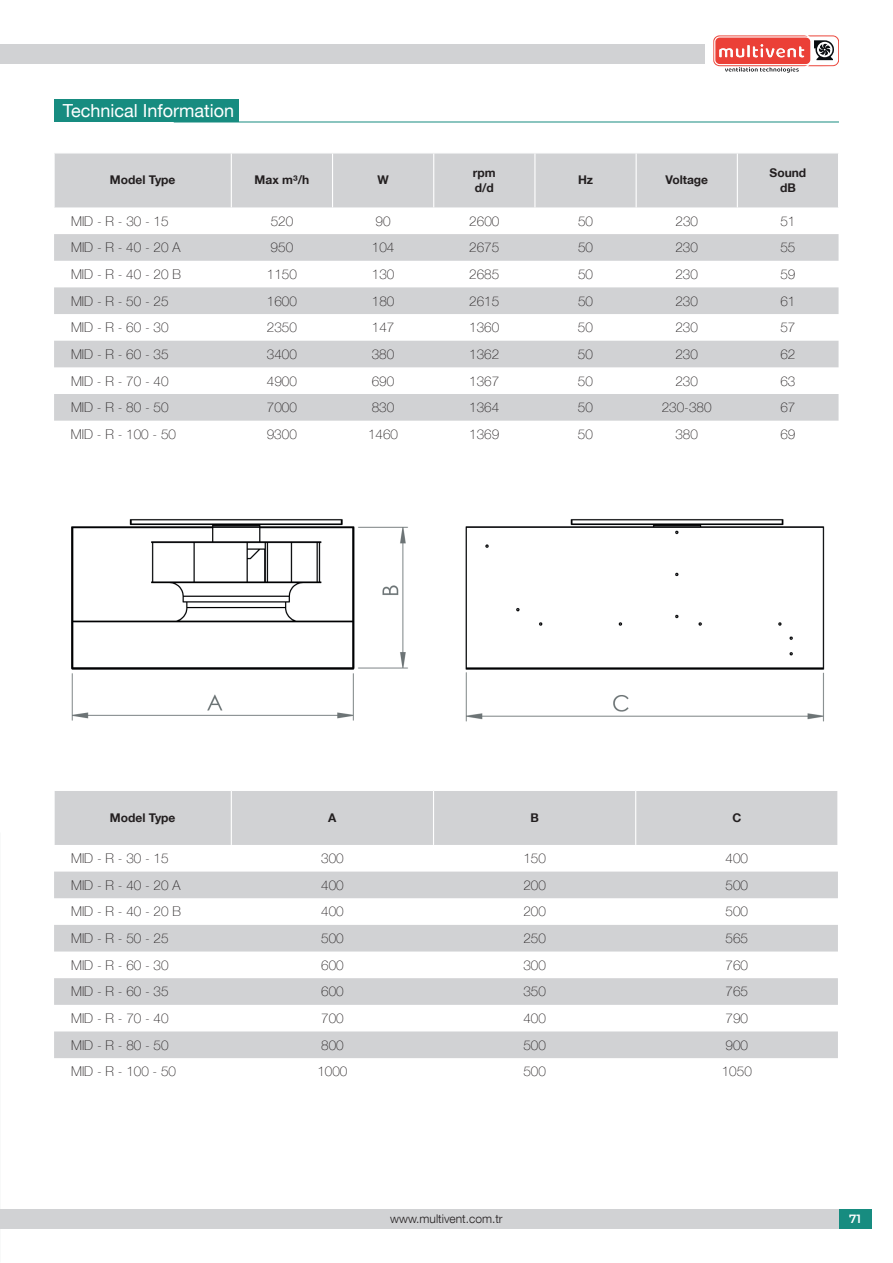
<style>
.page{position:relative;width:893px;height:1263px;background:#fff}
.page>*{position:absolute;margin:0;border:0;box-sizing:border-box;transform-origin:0 0}
.t1{font:18px "Helvetica Neue LT Std";color:#fff}
.t2{font:100 13.5px "Helvetica Neue LT Std";color:#231f20}
.t3{font:700 12px/14.4px "Helvetica Neue LT Std";color:#231f20}
.t4{font:300 12px "Helvetica Neue LT Std";color:#231f20}
.t5{font:600 12px "Montserrat";color:#fff}
</style>
<div class="page">
<div style="left:0;top:1209px;width:839px;height:19px;background:#d1d2d4"></div>
<div style="left:839px;top:1209px;width:32px;height:19px;background:#178c80"></div>
<div style="left:54px;top:100px;width:184px;height:22px;background:#178c80"></div>
<hr style="left:174px;top:122px;width:665px;height:1px;background:#178c80">
<div style="left:55px;top:153px;width:783px;height:54px;background:#d1d2d4"></div>
<svg style="left:54px;top:234px;width:784px;height:187px;fill:#d1d2d4"></svg>
<hr style="left:231px;top:153px;width:1px;height:54px;background:#fff">
<hr style="left:332px;top:153px;width:1px;height:54px;background:#fff">
<hr style="left:433px;top:153px;width:1px;height:54px;background:#fff">
<hr style="left:534px;top:153px;width:1px;height:54px;background:#fff">
<hr style="left:636px;top:153px;width:1px;height:54px;background:#fff">
<hr style="left:737px;top:153px;width:1px;height:54px;background:#fff">
<div style="left:55px;top:791px;width:782px;height:54px;background:#d1d2d4"></div>
<svg style="left:54px;top:871px;width:784px;height:187px;fill:#d1d2d4"></svg>
<hr style="left:231px;top:791px;width:1px;height:54px;background:#fff">
<hr style="left:433px;top:791px;width:1px;height:54px;background:#fff">
<hr style="left:635px;top:791px;width:1px;height:54px;background:#fff">
<img style="left:71px;top:519px;width:754px;height:203px">
<div style="left:0;top:44px;width:704px;height:20px;background:#d1d2d4"></div>
<svg style="left:713px;top:35px;width:126px;height:38px"></svg>
<h1 class="t1" style="left:63px;top:100px;width:173px">Technical Information</h1>
<p class="t3" style="left:110px;top:173px;width:67px">Model Type</p>
<p class="t3" style="left:255px;top:173px;width:56px">Max m³/h</p>
<p class="t3" style="left:377px;top:173px;width:13px">W</p>
<p class="t3" style="left:473px;top:166px;width:24px">rpm d/d</p>
<p class="t3" style="left:578px;top:173px;width:17px">Hz</p>
<p class="t3" style="left:665px;top:173px;width:44px">Voltage</p>
<p class="t3" style="left:770px;top:166px;width:38px;text-align:center">Sound dB</p>
<p class="t2" style="left:71px;top:213px;width:99px">MID - R - 30 - 15</p>
<p class="t2" style="left:271px;top:213px;width:24px">520</p>
<p class="t2" style="left:376px;top:213px;width:17px">90</p>
<p class="t2" style="left:469px;top:213px;width:32px">2600</p>
<p class="t2" style="left:578px;top:213px;width:17px">50</p>
<p class="t2" style="left:675px;top:213px;width:24px">230</p>
<p class="t2" style="left:780px;top:213px;width:17px">51</p>
<p class="t2" style="left:71px;top:240px;width:111px">MID - R - 40 - 20 A</p>
<p class="t2" style="left:271px;top:240px;width:24px">950</p>
<p class="t2" style="left:372px;top:240px;width:24px">104</p>
<p class="t2" style="left:469px;top:240px;width:32px">2675</p>
<p class="t2" style="left:578px;top:240px;width:17px">50</p>
<p class="t2" style="left:675px;top:240px;width:24px">230</p>
<p class="t2" style="left:780px;top:240px;width:17px">55</p>
<p class="t2" style="left:71px;top:266px;width:111px">MID - R - 40 - 20 B</p>
<p class="t2" style="left:267px;top:266px;width:32px">1150</p>
<p class="t2" style="left:372px;top:266px;width:24px">130</p>
<p class="t2" style="left:469px;top:266px;width:32px">2685</p>
<p class="t2" style="left:578px;top:266px;width:17px">50</p>
<p class="t2" style="left:675px;top:266px;width:24px">230</p>
<p class="t2" style="left:780px;top:266px;width:17px">59</p>
<p class="t2" style="left:71px;top:293px;width:99px">MID - R - 50 - 25</p>
<p class="t2" style="left:267px;top:293px;width:32px">1600</p>
<p class="t2" style="left:372px;top:293px;width:24px">180</p>
<p class="t2" style="left:469px;top:293px;width:32px">2615</p>
<p class="t2" style="left:578px;top:293px;width:17px">50</p>
<p class="t2" style="left:675px;top:293px;width:24px">230</p>
<p class="t2" style="left:780px;top:293px;width:17px">61</p>
<p class="t2" style="left:71px;top:320px;width:99px">MID - R - 60 - 30</p>
<p class="t2" style="left:267px;top:320px;width:32px">2350</p>
<p class="t2" style="left:372px;top:320px;width:24px">147</p>
<p class="t2" style="left:469px;top:320px;width:32px">1360</p>
<p class="t2" style="left:578px;top:320px;width:17px">50</p>
<p class="t2" style="left:675px;top:320px;width:24px">230</p>
<p class="t2" style="left:780px;top:320px;width:17px">57</p>
<p class="t2" style="left:71px;top:346px;width:99px">MID - R - 60 - 35</p>
<p class="t2" style="left:267px;top:346px;width:32px">3400</p>
<p class="t2" style="left:372px;top:346px;width:24px">380</p>
<p class="t2" style="left:469px;top:346px;width:32px">1362</p>
<p class="t2" style="left:578px;top:346px;width:17px">50</p>
<p class="t2" style="left:675px;top:346px;width:24px">230</p>
<p class="t2" style="left:780px;top:346px;width:17px">62</p>
<p class="t2" style="left:71px;top:373px;width:99px">MID - R - 70 - 40</p>
<p class="t2" style="left:267px;top:373px;width:32px">4900</p>
<p class="t2" style="left:372px;top:373px;width:24px">690</p>
<p class="t2" style="left:469px;top:373px;width:32px">1367</p>
<p class="t2" style="left:578px;top:373px;width:17px">50</p>
<p class="t2" style="left:675px;top:373px;width:24px">230</p>
<p class="t2" style="left:780px;top:373px;width:17px">63</p>
<p class="t2" style="left:71px;top:400px;width:99px">MID - R - 80 - 50</p>
<p class="t2" style="left:267px;top:400px;width:32px">7000</p>
<p class="t2" style="left:372px;top:400px;width:24px">830</p>
<p class="t2" style="left:469px;top:400px;width:32px">1364</p>
<p class="t2" style="left:578px;top:400px;width:17px">50</p>
<p class="t2" style="left:662px;top:400px;width:51px">230-380</p>
<p class="t2" style="left:780px;top:400px;width:17px">67</p>
<p class="t2" style="left:71px;top:426px;width:107px">MID - R - 100 - 50</p>
<p class="t2" style="left:267px;top:426px;width:32px">9300</p>
<p class="t2" style="left:368px;top:426px;width:32px">1460</p>
<p class="t2" style="left:469px;top:426px;width:32px">1369</p>
<p class="t2" style="left:578px;top:426px;width:17px">50</p>
<p class="t2" style="left:675px;top:426px;width:24px">380</p>
<p class="t2" style="left:780px;top:426px;width:17px">69</p>
<p class="t3" style="left:110px;top:810px;width:67px">Model Type</p>
<p class="t3" style="left:328px;top:810px;width:10px">A</p>
<p class="t3" style="left:530px;top:810px;width:10px">B</p>
<p class="t3" style="left:732px;top:810px;width:10px">C</p>
<p class="t2" style="left:71px;top:850px;width:99px">MID - R - 30 - 15</p>
<p class="t2" style="left:321px;top:850px;width:24px">300</p>
<p class="t2" style="left:523px;top:850px;width:24px">150</p>
<p class="t2" style="left:726px;top:850px;width:24px">400</p>
<p class="t2" style="left:71px;top:877px;width:111px">MID - R - 40 - 20 A</p>
<p class="t2" style="left:321px;top:877px;width:24px">400</p>
<p class="t2" style="left:523px;top:877px;width:24px">200</p>
<p class="t2" style="left:726px;top:877px;width:24px">500</p>
<p class="t2" style="left:71px;top:904px;width:111px">MID - R - 40 - 20 B</p>
<p class="t2" style="left:321px;top:904px;width:24px">400</p>
<p class="t2" style="left:523px;top:904px;width:24px">200</p>
<p class="t2" style="left:726px;top:904px;width:24px">500</p>
<p class="t2" style="left:71px;top:930px;width:99px">MID - R - 50 - 25</p>
<p class="t2" style="left:321px;top:930px;width:24px">500</p>
<p class="t2" style="left:523px;top:930px;width:24px">250</p>
<p class="t2" style="left:726px;top:930px;width:24px">565</p>
<p class="t2" style="left:71px;top:957px;width:99px">MID - R - 60 - 30</p>
<p class="t2" style="left:321px;top:957px;width:24px">600</p>
<p class="t2" style="left:523px;top:957px;width:24px">300</p>
<p class="t2" style="left:726px;top:957px;width:24px">760</p>
<p class="t2" style="left:71px;top:984px;width:99px">MID - R - 60 - 35</p>
<p class="t2" style="left:321px;top:984px;width:24px">600</p>
<p class="t2" style="left:523px;top:984px;width:24px">350</p>
<p class="t2" style="left:726px;top:984px;width:24px">765</p>
<p class="t2" style="left:71px;top:1010px;width:99px">MID - R - 70 - 40</p>
<p class="t2" style="left:321px;top:1010px;width:24px">700</p>
<p class="t2" style="left:523px;top:1010px;width:24px">400</p>
<p class="t2" style="left:726px;top:1010px;width:24px">790</p>
<p class="t2" style="left:71px;top:1037px;width:99px">MID - R - 80 - 50</p>
<p class="t2" style="left:321px;top:1037px;width:24px">800</p>
<p class="t2" style="left:523px;top:1037px;width:24px">500</p>
<p class="t2" style="left:726px;top:1037px;width:24px">900</p>
<p class="t2" style="left:71px;top:1064px;width:107px">MID - R - 100 - 50</p>
<p class="t2" style="left:317px;top:1064px;width:32px">1000</p>
<p class="t2" style="left:523px;top:1064px;width:24px">500</p>
<p class="t2" style="left:722px;top:1064px;width:32px">1050</p>
<p class="t4" style="left:390px;top:1211px;width:114px">www.multivent.com.tr</p>
<p class="t5" style="left:849px;top:1211px;width:13px">71</p>
</div>
